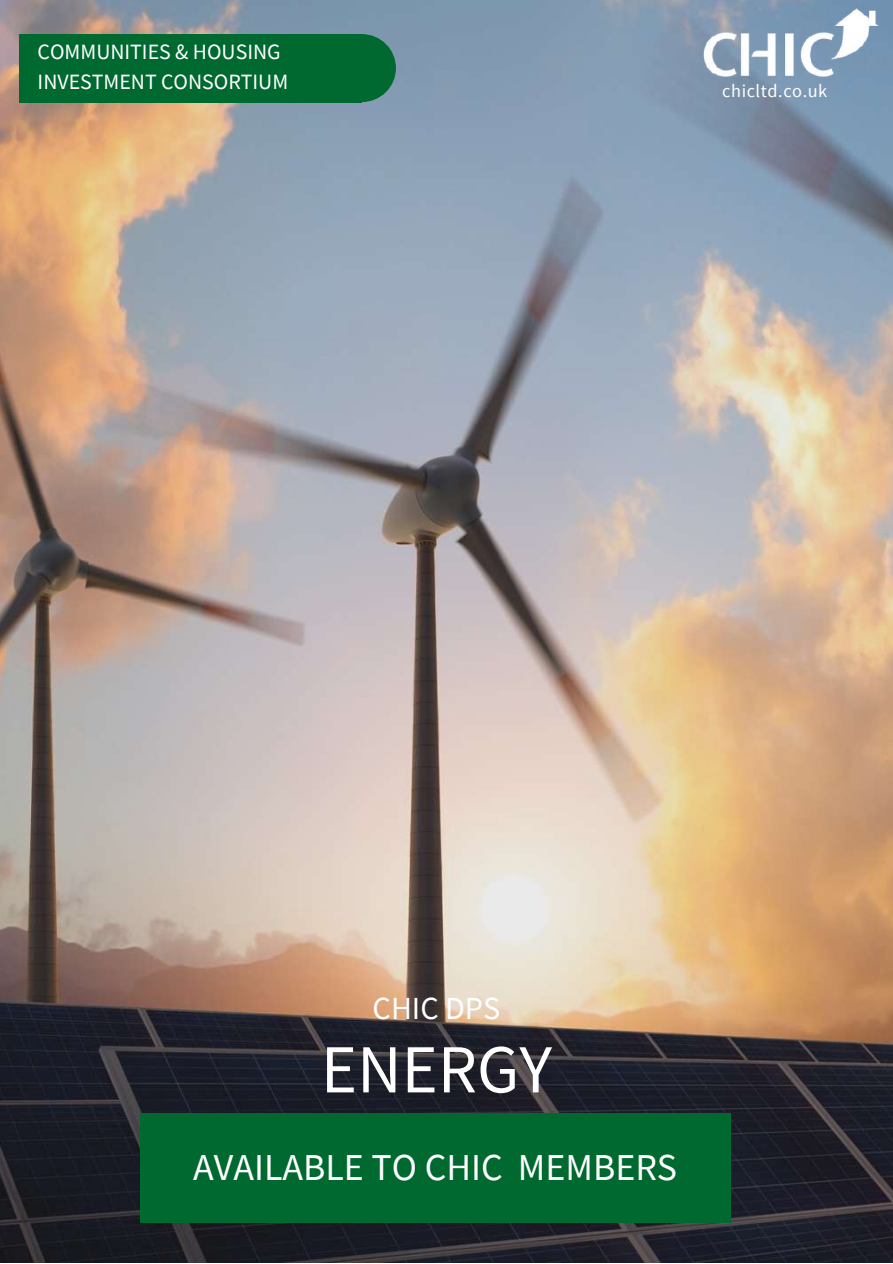
<style>
.page{position:relative;width:893px;height:1264px;background:#fff}
.page>*{position:absolute;margin:0;border:0;box-sizing:border-box;transform-origin:0 0}
.t1{font:68.7px "Source Sans Pro";color:#fff}
.t2{font:37.95px "Source Sans Pro";color:#fff}
.t3{font:32.1px "Source Sans Pro";color:#fff}
.t4{font:21.9px/30.3px "Source Sans Pro";color:#fff}
.t5{font:18.3px "Source Sans Pro";letter-spacing:.03em;color:#fff}
</style>
<div class="page">
<img style="left:0;top:0;width:892px;height:1262px">
<div style="left:20px;top:34px;width:342px;height:68px;background:#00692f"></div>
<div style="left:328px;top:34px;width:68px;height:68px;background:#00692f;border-radius:50%"></div>
<img style="left:696px;top:6px;width:182px;height:83px">
<div style="left:140px;top:1113px;width:590px;height:109px;background:#00692f"></div>
<p class="t4" style="left:38px;top:36px;width:252px">COMMUNITIES &amp; HOUSING<br>INVESTMENT CONSORTIUM</p>
<p class="t5" style="left:722px;top:79px;width:106px">chicltd.co.uk</p>
<h3 class="t3" style="left:372px;top:987px;width:129px">CHIC DPS</h3>
<h1 class="t1" style="left:321px;top:1024px;width:233px">ENERGY</h1>
<h2 class="t2" style="left:193px;top:1142px;width:485px">AVAILABLE TO CHIC MEMBERS</h2>
</div>
